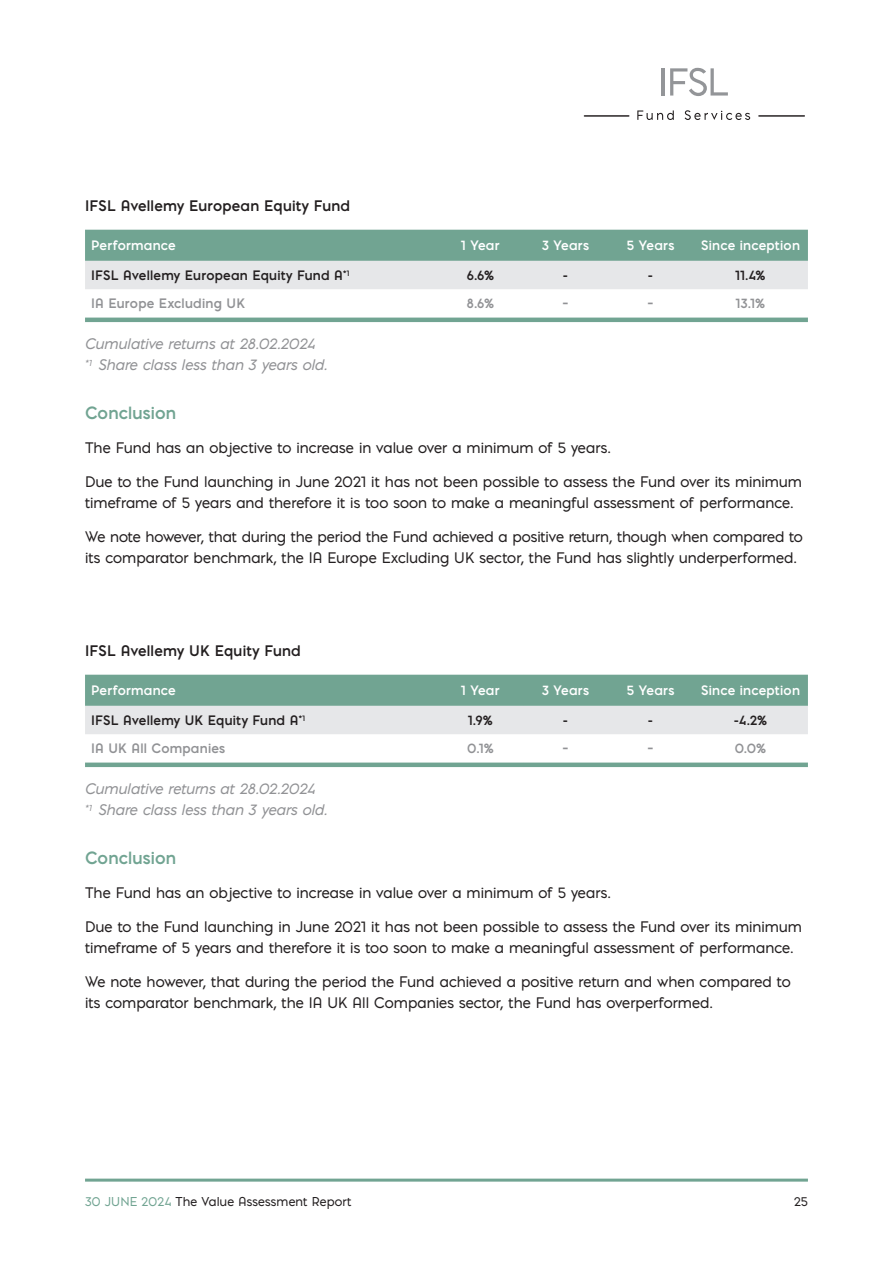
<style>
.page{position:relative;width:893px;height:1263px;background:#fff}
.page>*{position:absolute;margin:0;border:0;box-sizing:border-box;transform-origin:0 0}
.t1{font:700 16.5px "Pontiac";letter-spacing:.01em;color:#71a492}
.t2{font:14.25px/21px "Pontiac";letter-spacing:.005em;color:#231f20}
.t3{font:italic 14.25px "Pontiac";color:#919295}
.t4{font:700 14.25px "Pontiac";letter-spacing:.015em;color:#231f20}
.t5{font:700 12.75px "Pontiac";letter-spacing:.015em;color:#fff}
.t6{font:700 12.75px "Pontiac";letter-spacing:.015em;color:#231f20}
.t7{font:700 12.75px "Pontiac";letter-spacing:.02em;color:#919295}
.t8{font:12px "Pontiac";letter-spacing:.015em;color:#231f20}
.s1{color:#71a492}
</style>
<div class="page">
<hr style="left:662px;top:68px;width:3px;height:28px;background:#939598">
<svg style="left:670px;top:68px;width:58px;height:28px"></svg>
<svg style="left:637px;top:110px;width:37px;height:10px"></svg>
<svg style="left:685px;top:110px;width:65px;height:10px"></svg>
<hr style="left:584px;top:115px;width:45px;height:2px;background:#231f20">
<hr style="left:759px;top:115px;width:45px;height:2px;background:#231f20">
<hr style="left:85px;top:1178px;width:723px;height:3px;background:#71a492">
<svg style="left:85px;top:230px;width:723px;height:59px;background:#a9c4bb"></svg>
<hr style="left:85px;top:318px;width:723px;height:4px;background:#71a492">
<svg style="left:85px;top:675px;width:723px;height:59px;background:#a9c4bb"></svg>
<svg style="left:85px;top:762px;width:723px;height:5px;background:#81ae9e"></svg>
<p class="t4" style="left:85px;top:195px;width:267px">IFSL Avellemy European Equity Fund</p>
<p class="t5" style="left:91px;top:236px;width:86px">Performance</p>
<p class="t5" style="left:461px;top:236px;width:40px">1 Year</p>
<p class="t5" style="left:542px;top:236px;width:49px">3 Years</p>
<p class="t5" style="left:627px;top:236px;width:49px">5 Years</p>
<p class="t5" style="left:701px;top:236px;width:100px">Since inception</p>
<p class="t6" style="left:91px;top:266px;width:260px">IFSL Avellemy European Equity Fund A<sup>*1</sup></p>
<p class="t6" style="left:467px;top:266px;width:29px">6.6%</p>
<p class="t6" style="left:563px;top:266px;width:7px">-</p>
<p class="t6" style="left:648px;top:266px;width:7px">-</p>
<p class="t6" style="left:735px;top:266px;width:32px">11.4%</p>
<p class="t7" style="left:91px;top:294px;width:156px">IA Europe Excluding UK</p>
<p class="t7" style="left:467px;top:294px;width:29px">8.6%</p>
<p class="t7" style="left:562px;top:294px;width:8px">–</p>
<p class="t7" style="left:647px;top:294px;width:8px">–</p>
<p class="t7" style="left:736px;top:294px;width:31px">13.1%</p>
<p class="t3" style="left:85px;top:334px;width:231px">Cumulative returns at 28.02.2024</p>
<p class="t3" style="left:85px;top:355px;width:243px"><sup>*1</sup> Share class less than 3 years old.</p>
<p class="t1" style="left:85px;top:401px;width:93px">Conclusion</p>
<p class="t2" style="left:85px;top:437px;width:526px">The Fund has an objective to increase in value over a minimum of 5 years.</p>
<p class="t2" style="left:85px;top:471px;width:718px">Due to the Fund launching in June 2021 it has not been possible to assess the Fund over its minimum timeframe of 5 years and therefore it is too soon to make a meaningful assessment of performance.</p>
<p class="t2" style="left:85px;top:525px;width:719px">We note however, that during the period the Fund achieved a positive return, though when compared to its comparator benchmark, the IA Europe Excluding UK sector, the Fund has slightly underperformed.</p>
<p class="t4" style="left:85px;top:640px;width:217px">IFSL Avellemy UK Equity Fund</p>
<p class="t5" style="left:91px;top:681px;width:86px">Performance</p>
<p class="t5" style="left:461px;top:681px;width:40px">1 Year</p>
<p class="t5" style="left:542px;top:681px;width:49px">3 Years</p>
<p class="t5" style="left:627px;top:681px;width:49px">5 Years</p>
<p class="t5" style="left:701px;top:681px;width:100px">Since inception</p>
<p class="t6" style="left:91px;top:711px;width:216px">IFSL Avellemy UK Equity Fund A<sup>*1</sup></p>
<p class="t6" style="left:468px;top:711px;width:26px">1.9%</p>
<p class="t6" style="left:563px;top:711px;width:7px">-</p>
<p class="t6" style="left:648px;top:711px;width:7px">-</p>
<p class="t6" style="left:734px;top:711px;width:35px">-4.2%</p>
<p class="t7" style="left:91px;top:739px;width:136px">IA UK All Companies</p>
<p class="t7" style="left:467px;top:739px;width:28px">0.1%</p>
<p class="t7" style="left:562px;top:739px;width:8px">–</p>
<p class="t7" style="left:647px;top:739px;width:8px">–</p>
<p class="t7" style="left:735px;top:739px;width:33px">0.0%</p>
<p class="t3" style="left:85px;top:779px;width:231px">Cumulative returns at 28.02.2024</p>
<p class="t3" style="left:85px;top:800px;width:243px"><sup>*1</sup> Share class less than 3 years old.</p>
<p class="t1" style="left:85px;top:846px;width:93px">Conclusion</p>
<p class="t2" style="left:85px;top:882px;width:526px">The Fund has an objective to increase in value over a minimum of 5 years.</p>
<p class="t2" style="left:85px;top:916px;width:718px">Due to the Fund launching in June 2021 it has not been possible to assess the Fund over its minimum timeframe of 5 years and therefore it is too soon to make a meaningful assessment of performance.</p>
<p class="t2" style="left:85px;top:970px;width:707px">We note however, that during the period the Fund achieved a positive return and when compared to its comparator benchmark, the IA UK All Companies sector, the Fund has overperformed.</p>
<p class="t8" style="left:85px;top:1193px;width:268px"><span class="s1">30 JUNE 2024</span> The Value Assessment Report</p>
<p class="t8" style="left:794px;top:1193px;width:15px">25</p>
</div>
